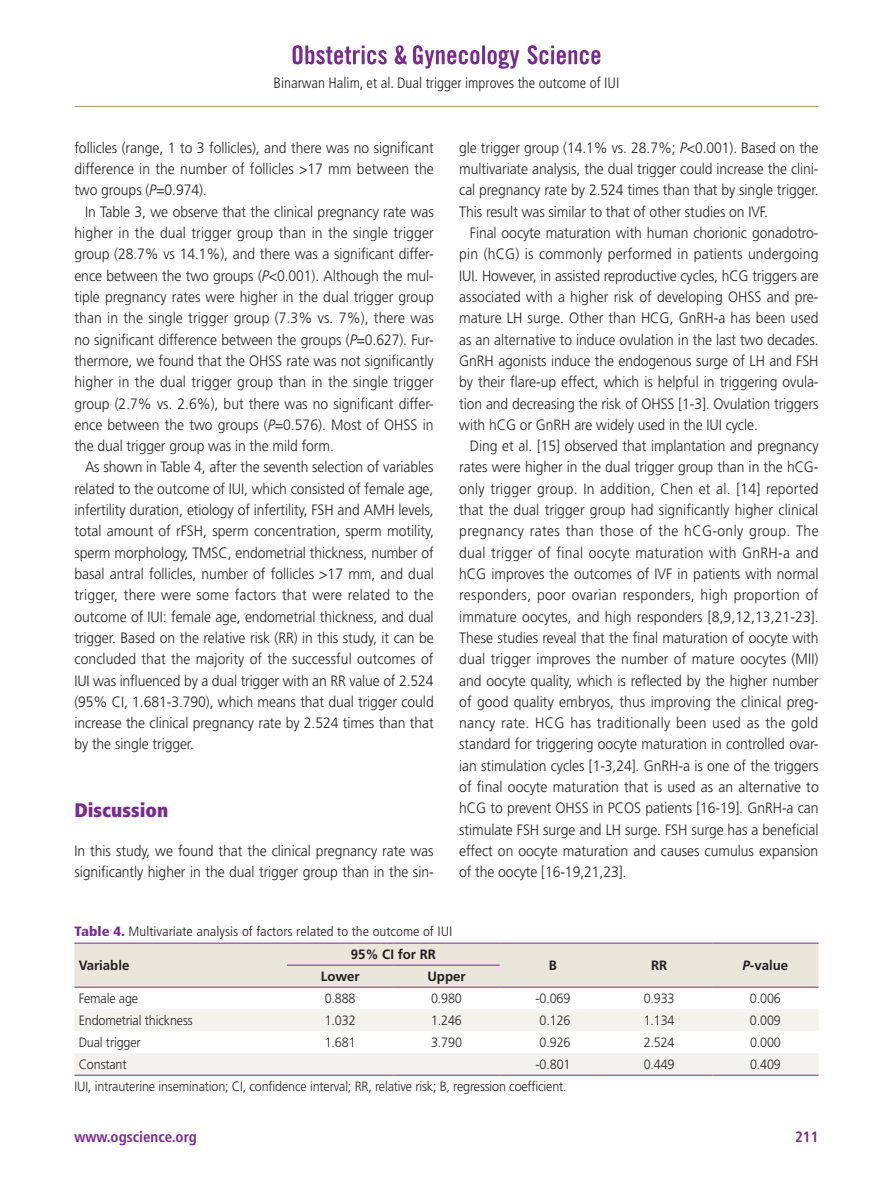
<style>
.page{position:relative;width:893px;height:1191px;background:#fff}
.page>*{position:absolute;margin:0;border:0;box-sizing:border-box;transform-origin:0 0}
.t1{font:900 condensed 19.5px "Frutiger LT Std";color:#792a91}
.t2{font:300 15px/21.3px "Frutiger LT Std";letter-spacing:-.005em;color:#231f20;text-align:justify;scale:.93 1}
.t3{font:300 condensed 15px "Frutiger LT Std";color:#231f20}
.t4{font:700 condensed 15px "Frutiger LT Std";color:#792a91}
.t5{font:300 13.5px "Frutiger LT Std";letter-spacing:-.01em;color:#231f20;scale:.93 1}
.t6{font:300 condensed 13.5px "Frutiger LT Std";color:#231f20;scale:1.1 1}
.t7{font:700 13.5px "Frutiger LT Std";color:#231f20}
.s1{font-style:italic}
.s2{font-weight:900;color:#792a91}
</style>
<div class="page">
<hr style="left:74px;top:106px;width:745px;height:1px;background:#ad9676">
<svg style="left:527px;top:45px;width:73px;height:19px"></svg>
<svg style="left:413px;top:45px;width:106px;height:24px"></svg>
<svg style="left:293px;top:45px;width:114px;height:19px"></svg>
<div style="left:74px;top:943px;width:745px;height:43px;background:#ebe6db"></div>
<svg style="left:74px;top:1009px;width:745px;height:66px;fill:#f4f2ed"></svg>
<hr style="left:74px;top:942px;width:213px;height:1px;background:#792a91">
<hr style="left:500px;top:942px;width:106px;height:1px;background:#792a91">
<hr style="left:606px;top:942px;width:106px;height:1px;background:#792a91">
<hr style="left:712px;top:942px;width:107px;height:1px;background:#792a91">
<hr style="left:287px;top:964px;width:106px;height:1px;background:#792a91">
<hr style="left:393px;top:964px;width:107px;height:1px;background:#792a91">
<hr style="left:74px;top:986px;width:213px;height:1px;background:#792a91">
<hr style="left:287px;top:986px;width:106px;height:1px;background:#792a91">
<hr style="left:393px;top:986px;width:107px;height:1px;background:#792a91">
<hr style="left:500px;top:986px;width:106px;height:1px;background:#792a91">
<hr style="left:606px;top:986px;width:106px;height:1px;background:#792a91">
<hr style="left:712px;top:986px;width:107px;height:1px;background:#792a91">
<hr style="left:74px;top:1075px;width:213px;height:1px;background:#792a91">
<hr style="left:287px;top:1075px;width:106px;height:1px;background:#792a91">
<hr style="left:393px;top:1075px;width:107px;height:1px;background:#792a91">
<hr style="left:500px;top:1075px;width:106px;height:1px;background:#792a91">
<hr style="left:606px;top:1075px;width:106px;height:1px;background:#792a91">
<hr style="left:712px;top:1075px;width:107px;height:1px;background:#792a91">
<hr style="left:287px;top:942px;width:106px;height:1px;background:#792a91">
<hr style="left:393px;top:942px;width:107px;height:1px;background:#792a91">
<p class="t3" style="left:274px;top:74px;width:347px">Binarwan Halim, et al. Dual trigger improves the outcome of IUI</p>
<p class="t2" style="left:74px;top:137px;width:388px">follicles (range, 1 to 3 follicles), and there was no significant difference in the number of follicles &gt;17 mm between the two groups (<span class="s1">P=</span>0.974).</p>
<p class="t2" style="left:74px;top:201px;width:388px;text-indent:11px">In Table 3, we observe that the clinical pregnancy rate was higher in the dual trigger group than in the single trigger group (28.7% vs 14.1%), and there was a significant differ&shy;ence between the two groups (<span class="s1">P</span>&lt;0.001). Although the mul&shy;tiple pregnancy rates were higher in the dual trigger group than in the single trigger group (7.3% vs. 7%), there was no significant difference between the groups (<span class="s1">P=</span>0.627). Fur&shy;thermore, we found that the OHSS rate was not significantly higher in the dual trigger group than in the single trigger group (2.7% vs. 2.6%), but there was no significant differ&shy;ence between the two groups (<span class="s1">P=</span>0.576). Most of OHSS in the dual trigger group was in the mild form.</p>
<p class="t2" style="left:74px;top:457px;width:388px;text-indent:11px">As shown in Table 4, after the seventh selection of variables related to the outcome of IUI, which consisted of female age, infertility duration, etiology of infertility, FSH and AMH levels, total amount of rFSH, sperm concentration, sperm motility, sperm morphology, TMSC, endometrial thickness, number of basal antral follicles, number of follicles &gt;17 mm, and dual trigger, there were some factors that were related to the outcome of IUI: female age, endometrial thickness, and dual trigger. Based on the relative risk (RR) in this study, it can be concluded that the majority of the successful outcomes of IUI was influenced by a dual trigger with an RR value of 2.524 (95% CI, 1.681-3.790), which means that dual trigger could increase the clinical pregnancy rate by 2.524 times than that by the single trigger.</p>
<h1 class="t1" style="left:74px;top:798px;width:95px">Discussion</h1>
<p class="t2" style="left:74px;top:840px;width:388px">In this study, we found that the clinical pregnancy rate was significantly higher in the dual trigger group than in the sin-</p>
<p class="t2" style="left:459px;top:137px;width:388px">gle trigger group (14.1% vs. 28.7%; <span class="s1">P</span>&lt;0.001). Based on the multivariate analysis, the dual trigger could increase the clini&shy;cal pregnancy rate by 2.524 times than that by single trigger.<br>This result was similar to that of other studies on IVF.</p>
<p class="t2" style="left:459px;top:222px;width:388px;text-indent:11px">Final oocyte maturation with human chorionic gonadotro&shy;pin (hCG) is commonly performed in patients undergoing IUI. However, in assisted reproductive cycles, hCG triggers are associated with a higher risk of developing OHSS and pre&shy;mature LH surge. Other than HCG, GnRH-a has been used as an alternative to induce ovulation in the last two decades.<br>GnRH agonists induce the endogenous surge of LH and FSH by their flare-up effect, which is helpful in triggering ovula&shy;tion and decreasing the risk of OHSS [1-3]. Ovulation triggers with hCG or GnRH are widely used in the IUI cycle.</p>
<p class="t2" style="left:459px;top:435px;width:388px;text-indent:11px">Ding et al. [15] observed that implantation and pregnancy rates were higher in the dual trigger group than in the hCG&shy;only trigger group. In addition, Chen et al. [14] reported that the dual trigger group had significantly higher clinical pregnancy rates than those of the hCG-only group. The dual trigger of final oocyte maturation with GnRH-a and hCG improves the outcomes of IVF in patients with normal responders, poor ovarian responders, high proportion of immature oocytes, and high responders [8,9,12,13,21-23].<br>These studies reveal that the final maturation of oocyte with dual trigger improves the number of mature oocytes (MII) and oocyte quality, which is reflected by the higher number of good quality embryos, thus improving the clinical preg&shy;nancy rate. HCG has traditionally been used as the gold standard for triggering oocyte maturation in controlled ovar&shy;ian stimulation cycles [1-3,24]. GnRH-a is one of the triggers of final oocyte maturation that is used as an alternative to hCG to prevent OHSS in PCOS patients [16-19]. GnRH-a can stimulate FSH surge and LH surge. FSH surge has a beneficial effect on oocyte maturation and causes cumulus expansion of the oocyte [16-19,21,23].</p>
<p class="t6" style="left:74px;top:924px;width:345px"><span class="s2">Table 4.</span> Multivariate analysis of factors related to the outcome of IUI</p>
<p class="t7" style="left:79px;top:957px;width:52px">Variable</p>
<p class="t7" style="left:351px;top:946px;width:87px">95% CI for RR</p>
<p class="t7" style="left:321px;top:968px;width:40px">Lower</p>
<p class="t7" style="left:427px;top:968px;width:40px">Upper</p>
<p class="t7" style="left:549px;top:957px;width:10px">B</p>
<p class="t7" style="left:651px;top:957px;width:18px">RR</p>
<p class="t7" style="left:743px;top:957px;width:47px"><span class="s1">P</span>-value</p>
<p class="t5" style="left:79px;top:990px;width:66px">Female age</p>
<p class="t5" style="left:325px;top:990px;width:35px">0.888</p>
<p class="t5" style="left:431px;top:990px;width:35px">0.980</p>
<p class="t5" style="left:535px;top:990px;width:39px">-0.069</p>
<p class="t5" style="left:644px;top:990px;width:35px">0.933</p>
<p class="t5" style="left:750px;top:990px;width:35px">0.006</p>
<p class="t5" style="left:79px;top:1012px;width:124px">Endometrial thickness</p>
<p class="t5" style="left:325px;top:1012px;width:35px">1.032</p>
<p class="t5" style="left:431px;top:1012px;width:35px">1.246</p>
<p class="t5" style="left:540px;top:1012px;width:35px">0.126</p>
<p class="t5" style="left:644px;top:1012px;width:35px">1.134</p>
<p class="t5" style="left:750px;top:1012px;width:35px">0.009</p>
<p class="t5" style="left:79px;top:1034px;width:68px">Dual trigger</p>
<p class="t5" style="left:325px;top:1034px;width:35px">1.681</p>
<p class="t5" style="left:431px;top:1034px;width:35px">3.790</p>
<p class="t5" style="left:540px;top:1034px;width:35px">0.926</p>
<p class="t5" style="left:644px;top:1034px;width:35px">2.524</p>
<p class="t5" style="left:750px;top:1034px;width:35px">0.000</p>
<p class="t5" style="left:79px;top:1056px;width:53px">Constant</p>
<p class="t5" style="left:536px;top:1056px;width:39px">-0.801</p>
<p class="t5" style="left:644px;top:1056px;width:35px">0.449</p>
<p class="t5" style="left:750px;top:1056px;width:35px">0.409</p>
<p class="t5" style="left:74px;top:1078px;width:531px">IUI, intrauterine insemination; CI, confidence interval; RR, relative risk; B, regression coefficient.</p>
<p class="t4" style="left:74px;top:1128px;width:124px">www.ogscience.org</p>
<p class="t4" style="left:795px;top:1128px;width:25px">211</p>
</div>
